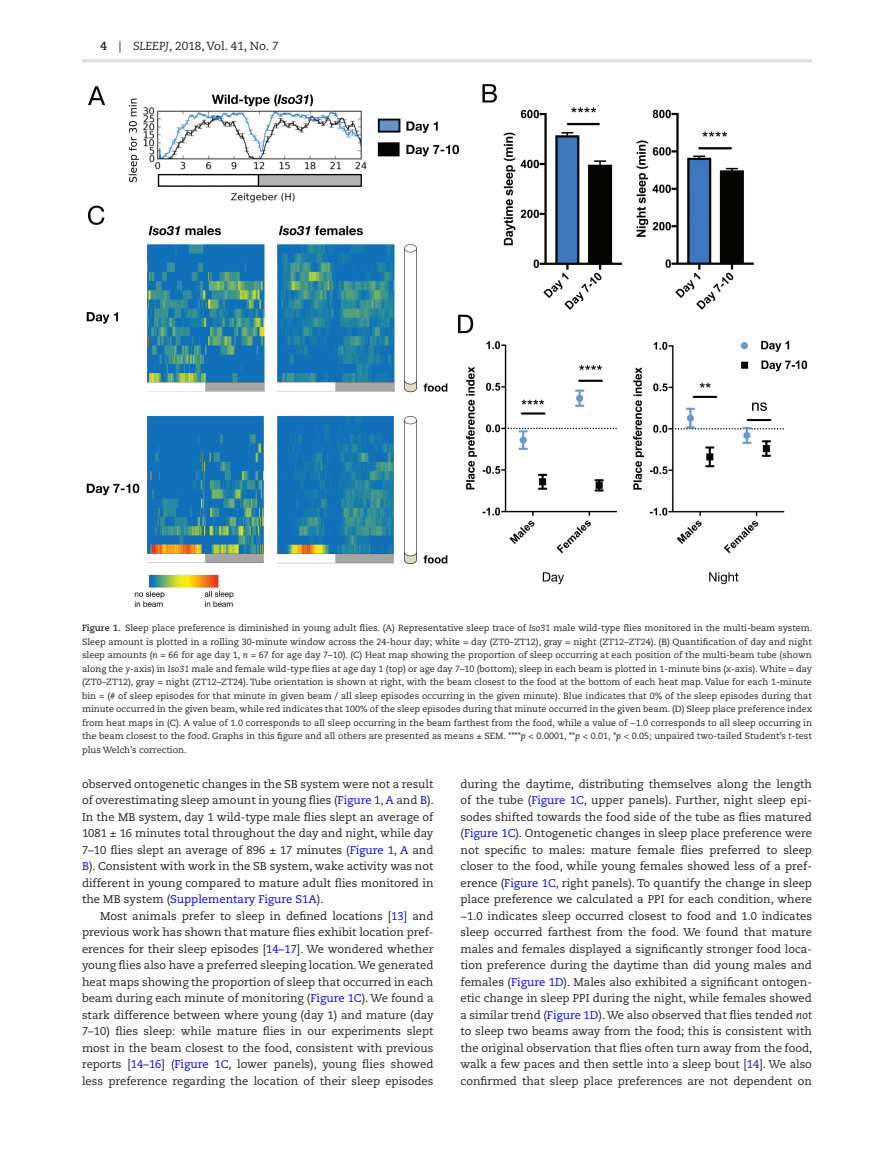
<style>
.page{position:relative;width:894px;height:1174px;background:#fff}
.page>*{position:absolute;margin:0;border:0;box-sizing:border-box;transform-origin:0 0}
.t1{font:11.7px "Caecilia LT Std";color:#231f20}
.t2{font:11.25px/16.5px "Caecilia LT Std";color:#231f20;text-align:justify}
.t3{font:9px/13.5px "Caecilia LT Std";color:#231f20;text-align:justify}
.s1{font-weight:700}
.s2{font-style:italic}
.s3{color:#00f}
</style>
<div class="page">
<img style="left:86px;top:84px;width:722px;height:523px">
<hr style="left:82px;top:59px;width:729px;height:3px;background:#dcdddf">
<p class="t1" style="left:100px;top:39px;width:180px"><span class="s1">4</span> | <span class="s2">SLEEPJ</span>, 2018, Vol. 41, No. 7</p>
<p class="t3" style="left:82px;top:622px;width:731px"><span class="s1">Figure 1.</span> Sleep place preference is diminished in young adult flies. (A) Representative sleep trace of <span class="s2">Iso31</span> male wild-type flies monitored in the multi-beam system.<br>Sleep amount is plotted in a rolling 30-minute window across the 24-hour day; white = day (ZT0–ZT12), gray = night (ZT12–ZT24). (B) Quantification of day and night sleep amounts (<span class="s2">n</span> = 66 for age day 1, <span class="s2">n</span> = 67 for age day 7–10). (C) Heat map showing the proportion of sleep occurring at each position of the multi-beam tube (shown along the <span class="s2">y</span>-axis) in <span class="s2">Iso31</span> male and female wild-type flies at age day 1 (top) or age day 7–10 (bottom); sleep in each beam is plotted in 1-minute bins (<span class="s2">x</span>-axis). White = day (ZT0–ZT12), gray = night (ZT12–ZT24). Tube orientation is shown at right, with the beam closest to the food at the bottom of each heat map. Value for each 1-minute bin = (# of sleep episodes for that minute in given beam / all sleep episodes occurring in the given minute). Blue indicates that 0% of the sleep episodes during that minute occurred in the given beam, while red indicates that 100% of the sleep episodes during that minute occurred in the given beam. (D) Sleep place preference index from heat maps in (C). A value of 1.0 corresponds to all sleep occurring in the beam farthest from the food, while a value of −1.0 corresponds to all sleep occurring in the beam closest to the food. Graphs in this figure and all others are presented as means ± SEM. ****<span class="s2">p</span> &lt; 0.0001, **<span class="s2">p &lt;</span> 0.01, *<span class="s2">p</span> &lt; 0.05; unpaired two-tailed Student’s <span class="s2">t</span>-test plus Welch’s correction.</p>
<p class="t2" style="left:82px;top:776px;width:353px">observed ontogenetic changes in the SB system were not a result of overestimating sleep amount in young flies (<span class="s3">Figure 1</span>, <span class="s3">A</span> and <span class="s3">B</span>).<br>In the MB system, day 1 wild-type male flies slept an average of 1081 ± 16 minutes total throughout the day and night, while day 7–10 flies slept an average of 896 ± 17 minutes (<span class="s3">Figure 1</span>, <span class="s3">A</span> and <span class="s3">B</span>). Consistent with work in the SB system, wake activity was not different in young compared to mature adult flies monitored in the MB system (<span class="s3">Supplementary Figure S1A</span>).</p>
<p class="t2" style="left:82px;top:908px;width:353px;text-indent:18px">Most animals prefer to sleep in defined locations [<span class="s3">13</span>] and previous work has shown that mature flies exhibit location pref&shy;erences for their sleep episodes [<span class="s3">14–17</span>]. We wondered whether young flies also have a preferred sleeping location. We generated heat maps showing the proportion of sleep that occurred in each beam during each minute of monitoring (<span class="s3">Figure 1C</span>). We found a stark difference between where young (day 1) and mature (day 7–10) flies sleep: while mature flies in our experiments slept most in the beam closest to the food, consistent with previous reports [<span class="s3">14–16</span>] (<span class="s3">Figure 1C</span>, lower panels), young flies showed less preference regarding the location of their sleep episodes</p>
<p class="t2" style="left:460px;top:776px;width:353px">during the daytime, distributing themselves along the length of the tube (<span class="s3">Figure 1C</span>, upper panels). Further, night sleep epi&shy;sodes shifted towards the food side of the tube as flies matured (<span class="s3">Figure 1C</span>). Ontogenetic changes in sleep place preference were not specific to males: mature female flies preferred to sleep closer to the food, while young females showed less of a pref&shy;erence (<span class="s3">Figure 1C</span>, right panels). To quantify the change in sleep place preference we calculated a PPI for each condition, where −1.0 indicates sleep occurred closest to food and 1.0 indicates sleep occurred farthest from the food. We found that mature males and females displayed a significantly stronger food loca&shy;tion preference during the daytime than did young males and females (<span class="s3">Figure 1D</span>). Males also exhibited a significant ontogen&shy;etic change in sleep PPI during the night, while females showed a similar trend (<span class="s3">Figure 1D</span>). We also observed that flies tended <span class="s2">not </span>to sleep two beams away from the food; this is consistent with the original observation that flies often turn away from the food, walk a few paces and then settle into a sleep bout [<span class="s3">14</span>]. We also confirmed that sleep place preferences are not dependent on</p>
</div>
